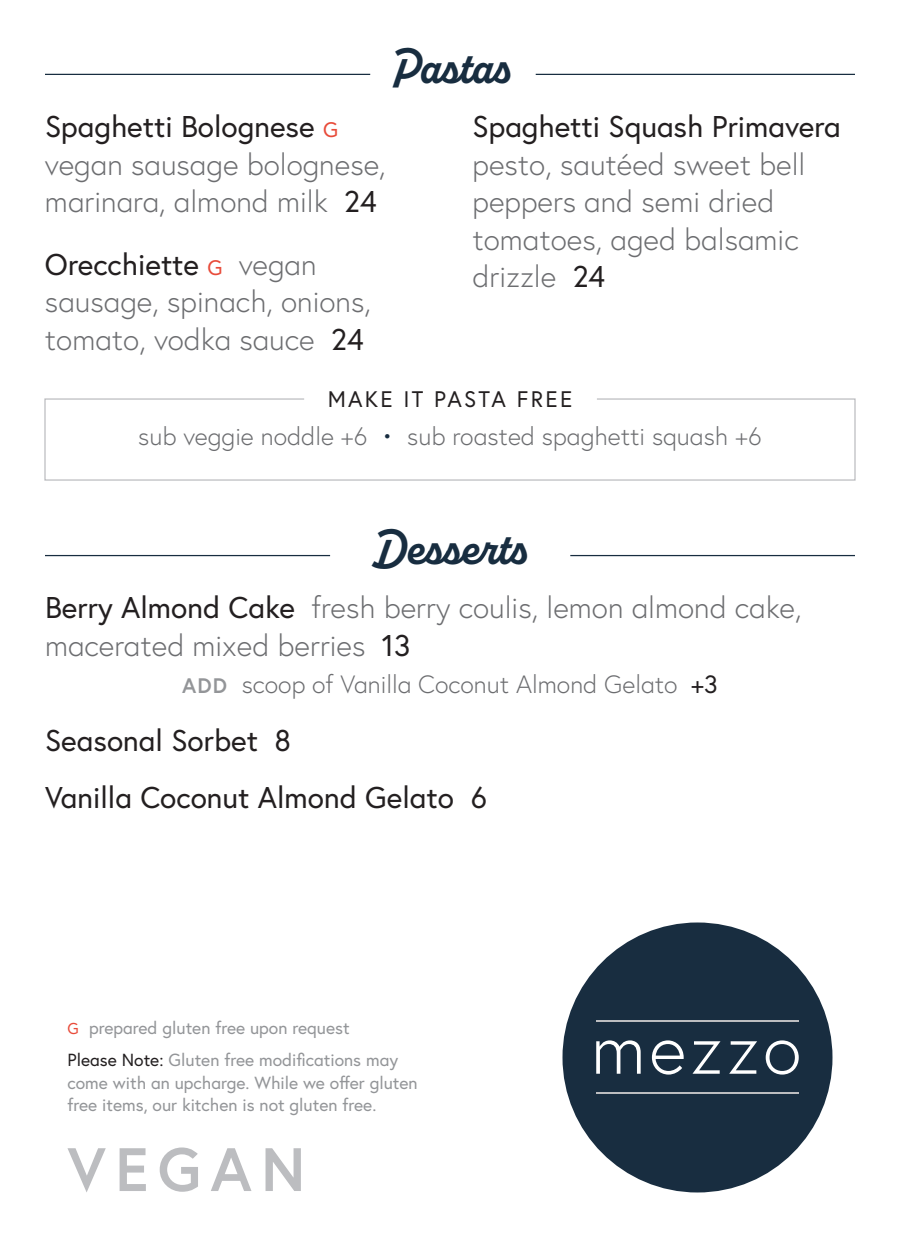
<style>
.page{position:relative;width:900px;height:1260px;background:#fff}
.page>*{position:absolute;margin:0;border:0;box-sizing:border-box;transform-origin:0 0}
.t1{font:700 50px "Alkaline";color:#182d40}
.t2{font:300 30px/37.5px "Europa";color:#6c6d70}
.t3{font:30px/57.5px "Europa";color:#231f20}
.t4{font:300 25px "Europa";color:#6c6d70}
.t5{font:22.5px "Europa";letter-spacing:.1em;color:#231f20}
.t6{font:17.5px/32.5px "Europa";color:#939598}
.s1{font-weight:400;color:#231f20}
.s2{font-weight:400;font-size:21px;color:#e84b3a}
.s3{color:#182d40}
.s4{font-weight:700;font-size:21px;color:#939598}
.s5{font-size:15.75px;color:#e84b3a}
.s6{color:#231f20}
</style>
<div class="page">
<div style="left:562px;top:922px;width:270px;height:270px;background:#182d40;border-radius:50%"></div>
<svg style="left:596px;top:1040px;width:45px;height:34px"></svg>
<svg style="left:652px;top:1040px;width:32px;height:35px"></svg>
<svg style="left:693px;top:1041px;width:27px;height:33px"></svg>
<svg style="left:729px;top:1041px;width:28px;height:33px"></svg>
<svg style="left:766px;top:1040px;width:33px;height:35px"></svg>
<hr style="left:596px;top:1020px;width:203px;height:2px;background:#bcbdc0">
<hr style="left:596px;top:1092px;width:203px;height:2px;background:#bcbdc0">
<svg style="left:67px;top:1148px;width:39px;height:44px"></svg>
<svg style="left:120px;top:1148px;width:26px;height:43px"></svg>
<svg style="left:160px;top:1147px;width:38px;height:45px"></svg>
<svg style="left:211px;top:1148px;width:40px;height:43px"></svg>
<svg style="left:266px;top:1148px;width:35px;height:43px"></svg>
<hr style="left:536px;top:74px;width:319px;height:1px;background:#182d40">
<hr style="left:45px;top:74px;width:325px;height:1px;background:#182d40">
<hr style="left:570px;top:555px;width:285px;height:1px;background:#182d40">
<hr style="left:45px;top:555px;width:285px;height:1px;background:#182d40">
<svg style="left:44px;top:398px;width:812px;height:83px"></svg>
<h1 class="t1" style="left:392px;top:36px;width:118px">Pastas</h1>
<p class="t2" style="left:45px;top:107px;width:342px"><span class="s1">Spaghetti Bolognese</span> <span class="s2">G </span>vegan sausage bolognese, marinara, almond milk <span class="s1">24</span></p>
<p class="t2" style="left:45px;top:245px;width:328px"><span class="s1">Orecchiette</span> <span class="s2">G</span> vegan sausage, spinach, onions, tomato, vodka sauce <span class="s1">24</span></p>
<p class="t3" style="left:472px;top:97px;width:370px">Spaghetti Squash Primavera</p>
<p class="t2" style="left:472px;top:145px;width:334px">pesto, sautéed sweet bell peppers and semi dried tomatoes, aged balsamic drizzle <span class="s1">24</span></p>
<p class="t5" style="left:328px;top:385px;width:246px">MAKE IT PASTA FREE</p>
<p class="t4" style="left:138px;top:421px;width:625px">sub veggie noddle +6 <span class="s3">•</span> sub roasted spaghetti squash +6</p>
<h1 class="t1" style="left:375px;top:517px;width:151px">Desserts</h1>
<p class="t2" style="left:45px;top:589px;width:758px"><span class="s1">Berry Almond Cake</span> fresh berry coulis, lemon almond cake, macerated mixed berries <span class="s1">13</span></p>
<p class="t4" style="left:182px;top:669px;width:537px"><span class="s4">ADD</span> scoop of Vanilla Coconut Almond Gelato <span class="s1">+3</span></p>
<p class="t3" style="left:45px;top:711px;width:443px">Seasonal Sorbet 8<br>Vanilla Coconut Almond Gelato 6</p>
<p class="t6" style="left:68px;top:1011px;width:332px"><span class="s5">G</span> prepared gluten free upon request<br><span class="s6">Please Note:</span> Gluten free modifications may</p>
<p class="t6" style="left:68px;top:1071px;width:352px;line-height:22.5px">come with an upcharge. While we offer gluten free items, our kitchen is not gluten free.</p>
</div>
